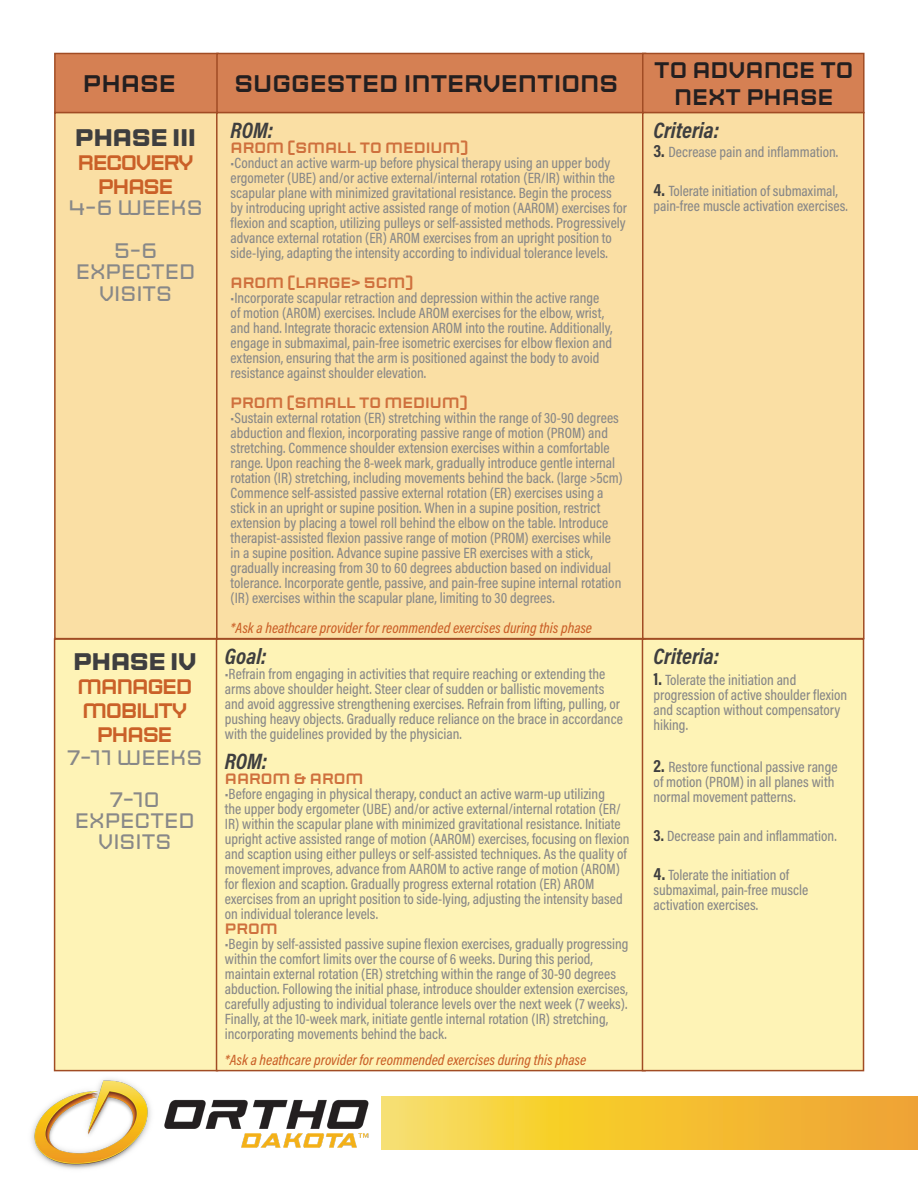
<style>
.page{position:relative;width:918px;height:1188px;background:#fff}
.page>*{position:absolute;margin:0;border:0;box-sizing:border-box;transform-origin:0 0}
.t1{font:24px "Sporty Pro";color:#231f20}
.t2{font:700 24px "Sporty Pro";letter-spacing:-.02em;color:#3e3e3f}
.t3{font:italic 700 22.5px "Acumin Pro Cond";color:#3e3e3f}
.t4{font:22.5px "Sporty Pro";color:#231f20}
.t5{font:300 21px/21px "Sporty Pro";color:#888;text-align:center}
.t6{font:21px/24px "Sporty Pro";letter-spacing:-.07em;color:#ca6028;text-align:center}
.t7{font:500 15px/15px "Acumin Pro Cond";color:#888}
.t8{font:italic 500 15px "Acumin Pro Cond";color:#ca6028}
.t9{font:15px "Sporty Pro";color:#cf703d}
.s1{font-weight:700;font-size:18px;color:#3e3e3f}
.s2{font-weight:700;font-size:16.5px;color:#3e3e3f}
</style>
<div class="page">
<img style="left:31px;top:1056px;width:366px;height:113px">
<svg style="left:381px;top:1097px;width:533px;height:52px;background:#f4c33a"></svg>
<div style="left:54px;top:53px;width:165px;height:60px;background:#d58053;border:2px solid #a14c24"></div>
<div style="left:216px;top:53px;width:430px;height:60px;background:#d58053;border:2px solid #a14c24"></div>
<div style="left:642px;top:53px;width:223px;height:60px;background:#d58053;border:2px solid #a14c24"></div>
<div style="left:54px;top:638px;width:164px;height:433px;background:#fef3b6;border:2px solid #a14c24"></div>
<div style="left:216px;top:638px;width:430px;height:433px;background:#fef3b6;border:2px solid #a14c24"></div>
<div style="left:642px;top:638px;width:222px;height:433px;background:#fef3b6;border:2px solid #a14c24"></div>
<img style="left:914px;top:1096px;width:4px;height:54px">
<div style="left:54px;top:112px;width:165px;height:527px;background:#fadfa4;border:2px solid #a14c24"></div>
<div style="left:216px;top:112px;width:430px;height:527px;background:#fadfa4;border:2px solid #a14c24"></div>
<div style="left:642px;top:112px;width:223px;height:527px;background:#fadfa4;border:2px solid #a14c24"></div>
<p class="t1" style="left:83px;top:66px;width:95px">PHASE</p>
<p class="t1" style="left:235px;top:66px;width:385px">SUGGESTED INTERVENTIONS</p>
<p class="t2" style="left:75px;top:120px;width:123px">PHASE III</p>
<p class="t6" style="left:77px;top:151px;width:118px">RECOVERY</p>
<p class="t6" style="left:98px;top:175px;width:77px">PHASE</p>
<p class="t5" style="left:68px;top:197px;width:136px">4-6 WEEKS</p>
<p class="t5" style="left:76px;top:240px;width:121px;line-height:21.8px">5-6<br>EXPECTED<br>VISITS</p>
<p class="t2" style="left:73px;top:644px;width:125px">PHASE IV</p>
<p class="t6" style="left:77px;top:675px;width:117px">MANAGED<br>MOBILITY<br>PHASE</p>
<p class="t5" style="left:67px;top:747px;width:137px">7-11 WEEKS</p>
<p class="t5" style="left:75px;top:789px;width:121px">7-10<br>EXPECTED<br>VISITS</p>
<p class="t3" style="left:231px;top:115px;width:44px">ROM:</p>
<p class="t9" style="left:231px;top:137px;width:239px">AROM (SMALL TO MEDIUM)</p>
<p class="t7" style="left:231px;top:155px;width:398px">•Conduct an active warm-up before physical therapy using an upper body ergometer (UBE) and/or active external/internal rotation (ER/IR) within the scapular plane with minimized gravitational resistance. Begin the process by introducing upright active assisted range of motion (AAROM) exercises for flexion and scaption, utilizing pulleys or self-assisted methods. Progressively advance external rotation (ER) AROM exercises from an upright position to side-lying, adapting the intensity according to individual tolerance levels.</p>
<p class="t9" style="left:231px;top:272px;width:184px">AROM (LARGE&gt; 5CM)</p>
<p class="t7" style="left:231px;top:290px;width:383px">•Incorporate scapular retraction and depression within the active range of motion (AROM) exercises. Include AROM exercises for the elbow, wrist, and hand. Integrate thoracic extension AROM into the routine. Additionally, engage in submaximal, pain-free isometric exercises for elbow flexion and extension, ensuring that the arm is positioned against the body to avoid resistance against shoulder elevation.</p>
<p class="t9" style="left:231px;top:392px;width:239px">PROM (SMALL TO MEDIUM)</p>
<p class="t7" style="left:231px;top:410px;width:393px">•Sustain external rotation (ER) stretching within the range of 30-90 degrees abduction and flexion, incorporating passive range of motion (PROM) and stretching. Commence shoulder extension exercises within a comfortable range. Upon reaching the 8-week mark, gradually introduce gentle internal rotation (IR) stretching, including movements behind the back. (large &gt;5cm)<br>Commence self-assisted passive external rotation (ER) exercises using a stick in an upright or supine position. When in a supine position, restrict extension by placing a towel roll behind the elbow on the table. Introduce therapist-assisted flexion passive range of motion (PROM) exercises while in a supine position. Advance supine passive ER exercises with a stick, gradually increasing from 30 to 60 degrees abduction based on individual tolerance. Incorporate gentle, passive, and pain-free supine internal rotation (IR) exercises within the scapular plane, limiting to 30 degrees.</p>
<p class="t8" style="left:231px;top:618px;width:363px">*Ask a heathcare provider for reommended exercises during this phase</p>
<p class="t3" style="left:225px;top:641px;width:43px">Goal:</p>
<p class="t7" style="left:225px;top:666px;width:400px">•Refrain from engaging in activities that require reaching or extending the arms above shoulder height. Steer clear of sudden or ballistic movements and avoid aggressive strengthening exercises. Refrain from lifting, pulling, or pushing heavy objects. Gradually reduce reliance on the brace in accordance with the guidelines provided by the physician.</p>
<p class="t3" style="left:225px;top:746px;width:44px">ROM:</p>
<p class="t9" style="left:225px;top:768px;width:140px">AAROM &amp; AROM</p>
<p class="t7" style="left:225px;top:786px;width:406px">•Before engaging in physical therapy, conduct an active warm-up utilizing<br>the upper body ergometer (UBE) and/or active external/internal rotation (ER/ IR) within the scapular plane with minimized gravitational resistance. Initiate upright active assisted range of motion (AAROM) exercises, focusing on flexion and scaption using either pulleys or self-assisted techniques. As the quality of movement improves, advance from AAROM to active range of motion (AROM) for flexion and scaption. Gradually progress external rotation (ER) AROM exercises from an upright position to side-lying, adjusting the intensity based on individual tolerance levels.</p>
<p class="t9" style="left:225px;top:918px;width:54px">PROM</p>
<p class="t7" style="left:225px;top:936px;width:405px">•Begin by self-assisted passive supine flexion exercises, gradually progressing within the comfort limits over the course of 6 weeks. During this period, maintain external rotation (ER) stretching within the range of 30-90 degrees abduction. Following the initial phase, introduce shoulder extension exercises, carefully adjusting to individual tolerance levels over the next week (7 weeks).<br>Finally, at the 10-week mark, initiate gentle internal rotation (IR) stretching, incorporating movements behind the back.</p>
<p class="t8" style="left:225px;top:1050px;width:363px">*Ask a heathcare provider for reommended exercises during this phase</p>
<p class="t4" style="left:654px;top:53px;width:201px">TO ADVANCE TO</p>
<p class="t4" style="left:674px;top:80px;width:161px">NEXT PHASE</p>
<p class="t3" style="left:653px;top:115px;width:67px">Criteria:</p>
<p class="t7" style="left:653px;top:144px;width:186px"><span class="s1">3.</span> Decrease pain and inflammation.</p>
<p class="t7" style="left:653px;top:183px;width:196px"><span class="s1">4.</span> Tolerate initiation of submaximal, pain-free muscle activation exercises.</p>
<p class="t3" style="left:654px;top:641px;width:67px">Criteria:</p>
<p class="t7" style="left:654px;top:672px;width:195px"><span class="s1">1.</span> Tolerate the initiation and progression of active shoulder flexion and scaption without compensatory hiking.</p>
<p class="t7" style="left:654px;top:759px;width:186px"><span class="s1">2.</span> Restore functional passive range of motion (PROM) in all planes with normal movement patterns.</p>
<p class="t7" style="left:654px;top:828px;width:185px"><span class="s2">3.</span> Decrease pain and inflammation.</p>
<p class="t7" style="left:654px;top:867px;width:156px"><span class="s1">4.</span> Tolerate the initiation of submaximal, pain-free muscle activation exercises.</p>
</div>
